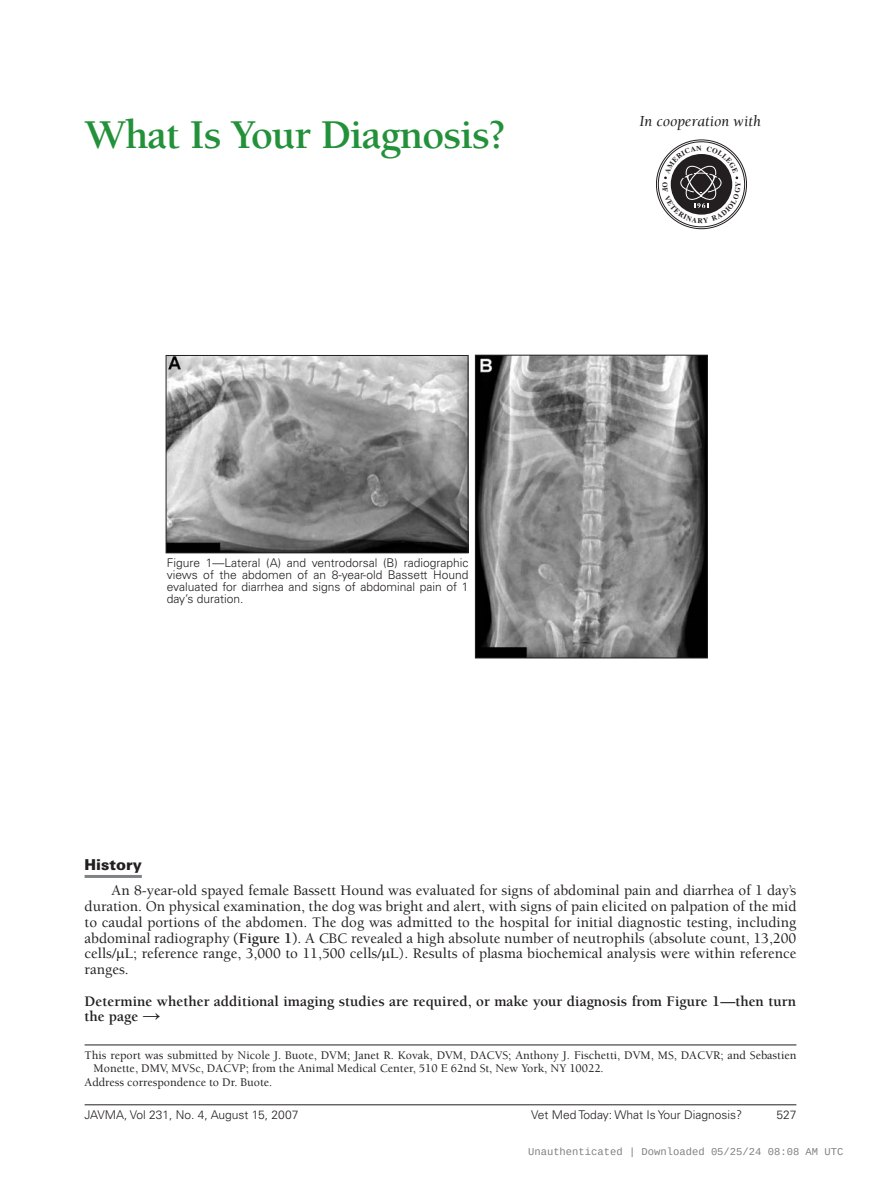
<style>
.page{position:relative;width:881px;height:1178px;background:#fff}
.page>*{position:absolute;margin:0;border:0;box-sizing:border-box;transform-origin:0 0}
.t1{font:700 42px "Berkeley";letter-spacing:-.02em;color:#23913a}
.t2{font:italic 15.75px "Berkeley";color:#231f20}
.t3{font:500 15px/15.8px "Berkeley";color:#231f20;text-align:justify}
.t4{font:700 15px/15.8px "Berkeley";color:#231f20}
.t5{font:900 15px "Univers";color:#231f20}
.t6{font:500 12px "Berkeley";color:#231f20}
.t7{font:300 12px/12px "Univers";color:#231f20;text-align:justify}
.t8{font:10.5px "Liberation Mono";color:rgb(0 0 0/.5)}
.s1{font-weight:700}
.s2{font-family:"Arial";font-weight:400;font-size:18px}
</style>
<div class="page">
<hr style="left:85px;top:1104px;width:711px;height:1px;background:#231f20">
<hr style="left:85px;top:874px;width:57px;height:3px;background:#808285">
<hr style="left:85px;top:1044px;width:711px;height:1px;background:#231f20">
<img style="left:168px;top:357px;width:298px;height:194px">
<div style="left:166px;top:355px;width:302px;height:198px;border:1px solid #231f20"></div>
<img style="left:477px;top:357px;width:228px;height:299px">
<div style="left:475px;top:355px;width:232px;height:303px;border:1px solid #231f20"></div>
<svg style="left:656px;top:140px;width:89px;height:89px"></svg>
<h1 class="t1" style="left:85px;top:113px;width:423px">What Is Your Diagnosis?</h1>
<p class="t2" style="left:639px;top:112px;width:123px">In cooperation with</p>
<p class="t7" style="left:167px;top:557px;width:303px">Figure 1—Lateral (A) and ventrodorsal (B) radiographic views of the abdomen of an 8-year-old Bassett Hound evaluated for diarrhea and signs of abdominal pain of 1 day’s duration.</p>
<p class="t5" style="left:85px;top:855px;width:59px">History</p>
<p class="t3" style="left:85px;top:882px;width:713px;text-indent:27px">An 8-year-old spayed female Bassett Hound was evaluated for signs of abdominal pain and diarrhea of 1 day’s duration. On physical examination, the dog was bright and alert, with signs of pain elicited on palpation of the mid to caudal portions of the abdomen. The dog was admitted to the hospital for initial diagnostic testing, including abdominal radiography <span class="s1">(Figure 1)</span>. A CBC revealed a high absolute number of neutrophils (absolute count, 13,200 cells/ L; reference range, 3,000 to 11,500 cells/ L). Results of plasma biochemical analysis were within reference ranges.</p>
<p class="t4" style="left:85px;top:992px;width:712px">Determine whether additional imaging studies are required, or make your diagnosis from Figure 1—then turn the page <span class="s2">→</span></p>
<p class="t6" style="left:85px;top:1048px;width:713px">This report was submitted by Nicole J. Buote, DVM; Janet R. Kovak, DVM, DACVS; Anthony J. Fischetti, DVM, MS, DACVR; and Sebastien</p>
<p class="t6" style="left:94px;top:1061px;width:511px">Monette, DMV, MVSc, DACVP; from the Animal Medical Center, 510 E 62nd St, New York, NY 10022.</p>
<p class="t6" style="left:85px;top:1075px;width:189px">Address correspondence to Dr. Buote.</p>
<p class="t7" style="left:85px;top:1108px;width:215px">JAVMA, Vol 231, No. 4, August 15, 2007</p>
<p class="t7" style="left:531px;top:1108px;width:212px">Vet Med Today: What Is Your Diagnosis?</p>
<p class="t7" style="left:775px;top:1108px;width:22px">527</p>
<p class="t8" style="left:528px;top:1146px;width:316px">Unauthenticated | Downloaded 05/25/24 08:08 AM UTC</p>
</div>
